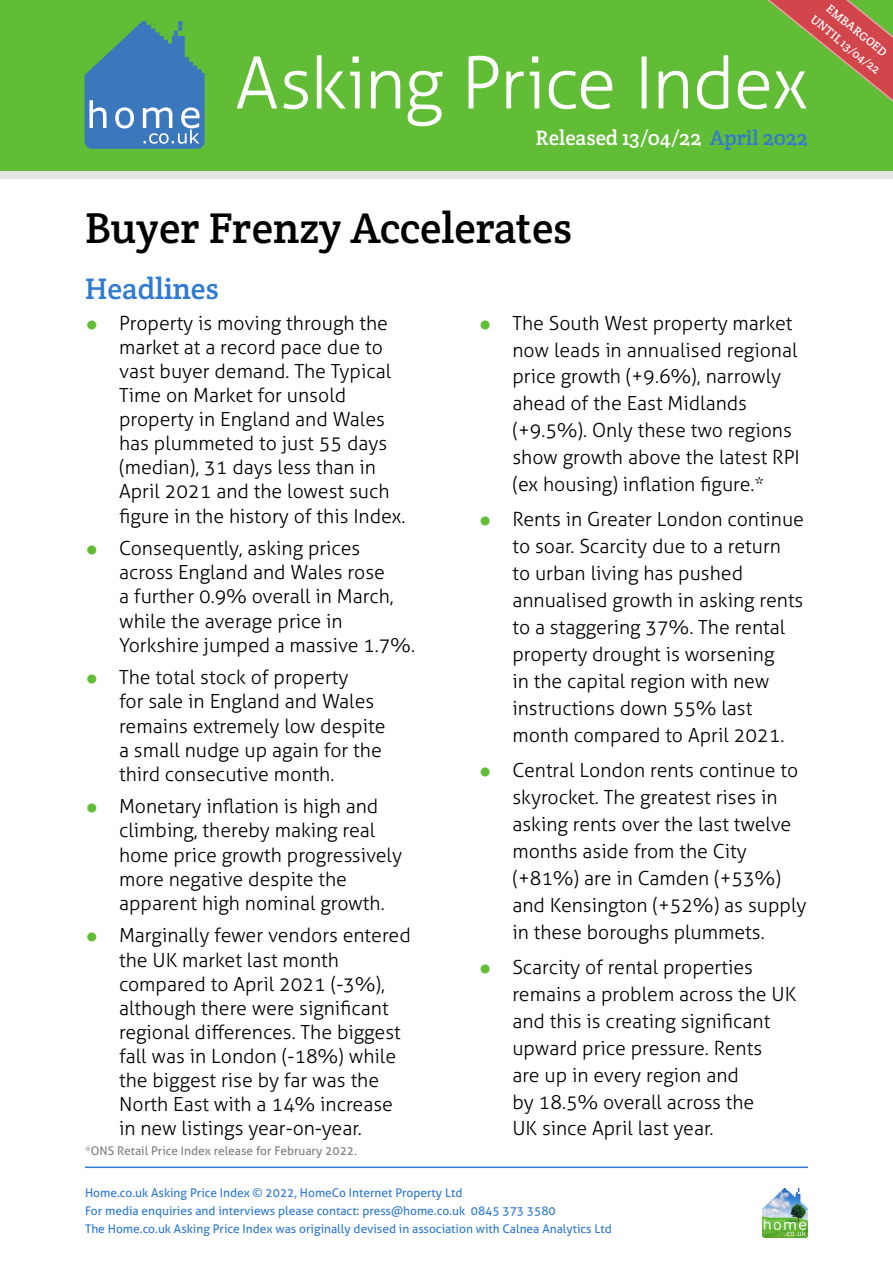
<style>
.page{position:relative;width:893px;height:1263px;background:#fff}
.page>*{position:absolute;margin:0;border:0;box-sizing:border-box;transform-origin:0 0}
.t1{font:300 72px "Aller";letter-spacing:-.015em;color:#fff}
.HAPI_pagetitle{font:43.5px "Crete Round";color:#000}
.HAPI_subhead{font:30px "Crete Round";color:#307ad1}
.t2{font:21px "Crete Round";color:#fff}
.t3{font:300 19.5px/24.2px "Aller";color:#000}
.t4{font:12px/18px "Aller";color:#307ad1}
.HAPI_Reference{font:12px "Aller";color:#808080}
.t5{font:12px "Crete Round";color:#fff}
.t6{font:700 12px "Aller";color:#fff}
.s1{color:#307ad1}
.s2{font-weight:700;font-size:30px;color:#62bd36}
</style>
<div class="page">
<hr style="left:85px;top:1166px;width:723px;height:2px;background:#307ad1">
<img style="left:762px;top:1188px;width:46px;height:49px">
<div style="left:0;top:0;width:893px;height:179px;background:#e4e4e4"></div>
<div style="left:0;top:0;width:893px;height:170px;background:#62bd36"></div>
<svg style="left:767px;top:0;width:126px;height:102px"></svg>
<svg style="left:85px;top:21px;width:120px;height:128px"></svg>
<p class="t5" style="left:833px;top:1px;width:75px;rotate:39deg">EMBARGOED</p>
<p class="t5" style="left:817px;top:12px;width:87px;rotate:39deg">UNTIL 13/04/22</p>
<p class="t6" style="left:844px;top:19px;width:39px">1 of 10</p>
<p class="t1" style="left:235px;top:40px;width:574px">Asking Price Index</p>
<p class="t2" style="left:536px;top:124px;width:273px">Released 13/04/22 <span class="s1">April 2022</span></p>
<p class="HAPI_pagetitle" style="left:85px;top:200px;width:488px">Buyer Frenzy Accelerates</p>
<p class="HAPI_subhead" style="left:85px;top:269px;width:135px">Headlines</p>
<p class="t3" style="left:119px;top:311px;width:288px;text-indent:-34px"><span class="s2">•</span> Property is moving through the market at a record pace due to vast buyer demand. The Typical<br>Time on Market for unsold property in England and Wales has plummeted to just 55 days (median), 31 days less than in<br>April 2021 and the lowest such figure in the history of this Index.</p>
<p class="t3" style="left:119px;top:536px;width:297px;text-indent:-34px"><span class="s2">•</span> Consequently, asking prices across England and Wales rose<br>a further 0.9% overall in March, while the average price in<br>Yorkshire jumped a massive 1.7%.</p>
<p class="t3" style="left:119px;top:665px;width:268px;text-indent:-34px"><span class="s2">•</span> The total stock of property<br>for sale in England and Wales remains extremely low despite a small nudge up again for the third consecutive month.</p>
<p class="t3" style="left:119px;top:794px;width:285px;text-indent:-34px"><span class="s2">•</span> Monetary inflation is high and climbing, thereby making real home price growth progressively more negative despite the apparent high nominal growth.</p>
<p class="t3" style="left:119px;top:923px;width:293px;text-indent:-34px"><span class="s2">•</span> Marginally fewer vendors entered the UK market last month compared to April 2021 (-3%), although there were significant regional differences. The biggest fall was in London (-18%) while the biggest rise by far was the<br>North East with a 14% increase in new listings year-on-year.</p>
<p class="HAPI_Reference" style="left:85px;top:1143px;width:273px">*ONS Retail Price Index release for February 2022.</p>
<p class="t3" style="left:512px;top:309px;width:289px;line-height:26.8px;text-indent:-34px"><span class="s2">•</span> The South West property market now leads in annualised regional price growth (+9.6%), narrowly ahead of the East Midlands (+9.5%). Only these two regions show growth above the latest RPI (ex housing) inflation figure.*</p>
<p class="t3" style="left:512px;top:506px;width:293px;line-height:26.8px;text-indent:-34px"><span class="s2">•</span> Rents in Greater London continue to soar. Scarcity due to a return<br>to urban living has pushed annualised growth in asking rents to a staggering 37%. The rental property drought is worsening<br>in the capital region with new instructions down 55% last month compared to April 2021.</p>
<p class="t3" style="left:512px;top:757px;width:296px;line-height:26.8px;text-indent:-34px"><span class="s2">•</span> Central London rents continue to skyrocket. The greatest rises in asking rents over the last twelve months aside from the City (+81%) are in Camden (+53%) and Kensington (+52%) as supply in these boroughs plummets.</p>
<p class="t3" style="left:512px;top:954px;width:285px;line-height:26.8px;text-indent:-34px"><span class="s2">•</span> Scarcity of rental properties remains a problem across the UK and this is creating significant upward price pressure. Rents<br>are up in every region and<br>by 18.5% overall across the<br>UK since April last year.</p>
<p class="t4" style="left:85px;top:1184px;width:528px">Home.co.uk Asking Price Index © 2022, HomeCo Internet Property Ltd<br>For media enquiries and interviews please contact: press@home.co.uk 0845 373 3580<br>The Home.co.uk Asking Price Index was originally devised in association with Calnea Analytics Ltd</p>
</div>
